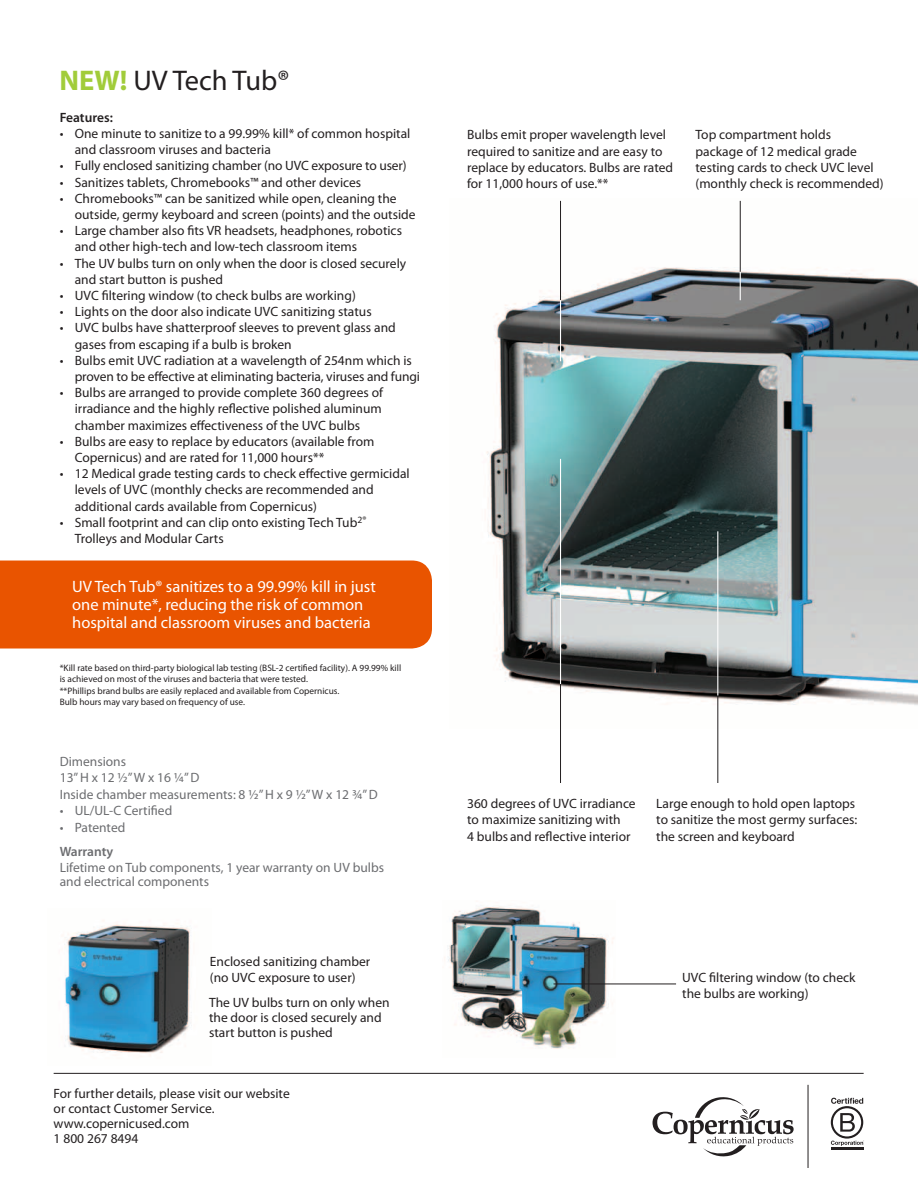
<style>
.page{position:relative;width:918px;height:1188px;background:#fff}
.page>*{position:absolute;margin:0;border:0;box-sizing:border-box;transform-origin:0 0}
.t1{font:28.5px "Myriad Pro";color:#231f20}
.t2{font:16.5px/18px "Myriad Pro";color:#fff}
.t3{font:13.5px/16.2px "Myriad Pro";color:#231f20}
.t4{font:13.5px "Myriad Pro";color:#6c6d70}
.t5{font:13.5px "Myriad Pro";letter-spacing:.21em;color:#6c6d70}
.t6{font:600 13.5px "Myriad Pro";color:#231f20}
.t7{font:600 13.5px "Myriad Pro";color:#6c6d70}
.t8{font:9.3px/11.2px "Myriad Pro";color:#231f20}
.s1{font-weight:700;color:#a1cc3a}
</style>
<div class="page">
<hr style="left:54px;top:1073px;width:810px;height:1px;background:#231f20">
<div style="left:0;top:561px;width:432px;height:88px;background:#e95400"></div>
<img style="left:486px;top:200px;width:432px;height:528px">
<img style="left:65px;top:920px;width:127px;height:136px">
<img style="left:444px;top:906px;width:171px;height:143px">
<hr style="left:554px;top:984px;width:122px;height:1px;background:#231f20">
<hr style="left:560px;top:684px;width:1px;height:99px;background:#231f20">
<hr style="left:717px;top:695px;width:1px;height:88px;background:#231f20">
<hr style="left:560px;top:201px;width:1px;height:99px;background:#231f20">
<hr style="left:740px;top:201px;width:1px;height:71px;background:#231f20">
<hr style="left:560px;top:300px;width:1px;height:61px;background:#fff">
<svg style="left:740px;top:272px;width:1px;height:28px"></svg>
<hr style="left:560px;top:459px;width:1px;height:225px;background:#fff">
<hr style="left:717px;top:531px;width:1px;height:164px;background:#fff">
<svg style="left:653px;top:1097px;width:141px;height:59px"></svg>
<hr style="left:808px;top:1085px;width:1px;height:83px;background:#231f20">
<hr style="left:831px;top:1147px;width:32px;height:2px;background:#231f20">
<svg style="left:831px;top:1098px;width:33px;height:48px"></svg>
<p class="t1" style="left:59px;top:62px;width:231px"><span class="s1">NEW!</span> UV Tech Tub®</p>
<p class="t6" style="left:60px;top:109px;width:55px">Features:</p>
<p class="t3" style="left:60px;top:125px;width:352px">• One minute to sanitize to a 99.99% kill* of common hospital</p>
<p class="t3" style="left:75px;top:141px;width:198px">and classroom viruses and bacteria</p>
<p class="t3" style="left:60px;top:158px;width:348px">• Fully enclosed sanitizing chamber (no UVC exposure to user)</p>
<p class="t3" style="left:60px;top:174px;width:303px">• Sanitizes tablets, Chromebooks™ and other devices</p>
<p class="t3" style="left:60px;top:190px;width:338px">• Chromebooks™ can be sanitized while open, cleaning the</p>
<p class="t3" style="left:75px;top:206px;width:342px">outside, germy keyboard and screen (points) and the outside</p>
<p class="t3" style="left:60px;top:222px;width:344px">• Large chamber also fits VR headsets, headphones, robotics</p>
<p class="t3" style="left:75px;top:239px;width:284px">and other high-tech and low-tech classroom items</p>
<p class="t3" style="left:60px;top:255px;width:348px">• The UV bulbs turn on only when the door is closed securely</p>
<p class="t3" style="left:75px;top:271px;width:150px">and start button is pushed</p>
<p class="t3" style="left:60px;top:287px;width:298px">• UVC filtering window (to check bulbs are working)</p>
<p class="t3" style="left:60px;top:303px;width:313px">• Lights on the door also indicate UVC sanitizing status</p>
<p class="t3" style="left:60px;top:320px;width:338px">• UVC bulbs have shatterproof sleeves to prevent glass and</p>
<p class="t3" style="left:75px;top:336px;width:219px">gases from escaping if a bulb is broken</p>
<p class="t3" style="left:60px;top:352px;width:354px">• Bulbs emit UVC radiation at a wavelength of 254nm which is</p>
<p class="t3" style="left:75px;top:368px;width:347px">proven to be effective at eliminating bacteria, viruses and fungi</p>
<p class="t3" style="left:60px;top:384px;width:325px">• Bulbs are arranged to provide complete 360 degrees of</p>
<p class="t3" style="left:75px;top:401px;width:308px">irradiance and the highly reflective polished aluminum</p>
<p class="t3" style="left:75px;top:417px;width:287px">chamber maximizes effectiveness of the UVC bulbs</p>
<p class="t3" style="left:60px;top:433px;width:316px">• Bulbs are easy to replace by educators (available from</p>
<p class="t3" style="left:75px;top:449px;width:251px">Copernicus) and are rated for 11,000 hours**</p>
<p class="t3" style="left:60px;top:465px;width:352px">• 12 Medical grade testing cards to check effective germicidal</p>
<p class="t3" style="left:75px;top:482px;width:300px">levels of UVC (monthly checks are recommended and</p>
<p class="t3" style="left:75px;top:498px;width:244px">additional cards available from Copernicus)</p>
<p class="t3" style="left:60px;top:514px;width:308px">• Small footprint and can clip onto existing Tech Tub<sup>2®</sup></p>
<p class="t3" style="left:75px;top:530px;width:151px">Trolleys and Modular Carts</p>
<p class="t2" style="left:72px;top:577px;width:305px">UV Tech Tub® sanitizes to a 99.99% kill in just one minute*, reducing the risk of common hospital and classroom viruses and bacteria</p>
<p class="t8" style="left:60px;top:662px;width:343px">*Kill rate based on third-party biological lab testing (BSL-2 certified facility). A 99.99% kill is achieved on most of the viruses and bacteria that were tested.</p>
<p class="t8" style="left:60px;top:685px;width:281px">**Phillips brand bulbs are easily replaced and available from Copernicus.</p>
<p class="t8" style="left:60px;top:696px;width:187px">Bulb hours may vary based on frequency of use.</p>
<p class="t4" style="left:60px;top:753px;width:68px">Dimensions</p>
<p class="t5" style="left:60px;top:770px;width:141px">13”Hx121/2”Wx161/4”D</p>
<p class="t4" style="left:60px;top:786px;width:320px">Inside chamber measurements: 8 ½”H x 9 ½”W x 12 ¾”D</p>
<p class="t4" style="left:60px;top:803px;width:114px">• UL/UL-C Certified</p>
<p class="t4" style="left:60px;top:819px;width:67px">• Patented</p>
<p class="t7" style="left:60px;top:842px;width:55px">Warranty</p>
<p class="t4" style="left:60px;top:859px;width:326px">Lifetime on Tub components, 1 year warranty on UV bulbs</p>
<p class="t4" style="left:60px;top:873px;width:151px">and electrical components</p>
<p class="t3" style="left:210px;top:953px;width:162px">Enclosed sanitizing chamber</p>
<p class="t3" style="left:210px;top:969px;width:147px">(no UVC exposure to user)</p>
<p class="t3" style="left:209px;top:994px;width:182px;line-height:15px">The UV bulbs turn on only when the door is closed securely and start button is pushed</p>
<p class="t3" style="left:54px;top:1085px;width:238px">For further details, please visit our website</p>
<p class="t3" style="left:54px;top:1100px;width:162px">or contact Customer Service.</p>
<p class="t3" style="left:54px;top:1115px;width:137px">www.copernicused.com</p>
<p class="t3" style="left:54px;top:1130px;width:86px">1 800 267 8494</p>
<p class="t3" style="left:467px;top:127px;width:208px">Bulbs emit proper wavelength level required to sanitize and are easy to replace by educators. Bulbs are rated for 11,000 hours of use.**</p>
<p class="t3" style="left:696px;top:127px;width:137px">Top compartment holds</p>
<p class="t3" style="left:696px;top:143px;width:190px">package of 12 medical grade testing cards to check UVC level (monthly check is recommended)</p>
<p class="t3" style="left:467px;top:795px;width:170px">360 degrees of UVC irradiance</p>
<p class="t3" style="left:467px;top:812px;width:155px">to maximize sanitizing with</p>
<p class="t3" style="left:467px;top:828px;width:165px">4 bulbs and reflective interior</p>
<p class="t3" style="left:656px;top:795px;width:203px">Large enough to hold open laptops to sanitize the most germy surfaces: the screen and keyboard</p>
<p class="t3" style="left:682px;top:969px;width:175px">UVC filtering window (to check</p>
<p class="t3" style="left:682px;top:985px;width:128px">the bulbs are working)</p>
</div>
